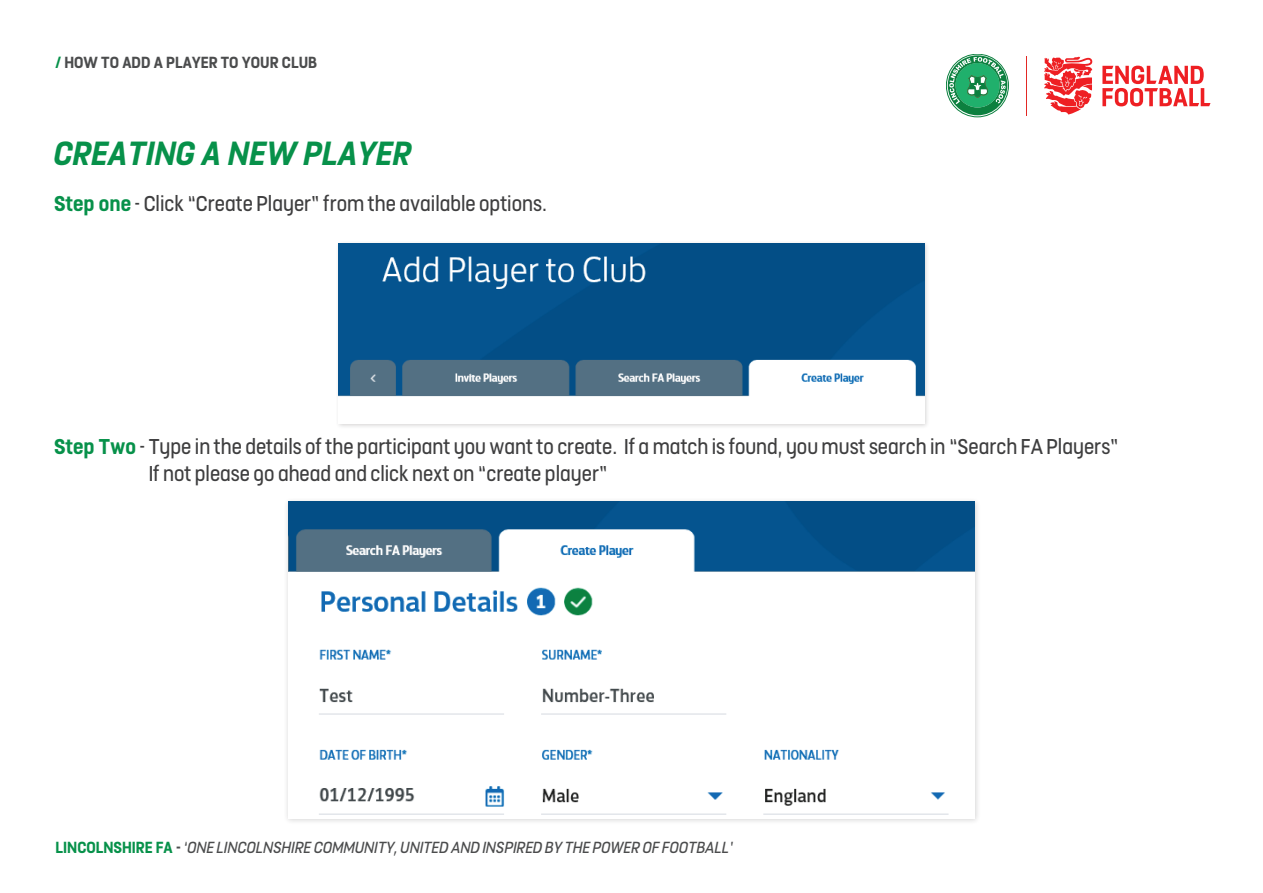
<style>
.page{position:relative;width:1263px;height:893px;background:#fff}
.page>*{position:absolute;margin:0;border:0;box-sizing:border-box;transform-origin:0 0}
.t1{font:italic 700 37.5px "FS Dillon";color:#07914a}
.t2{font:24px/27px "FS Dillon";color:#3e3e3f}
.t3{font:italic 18px "FS Dillon";color:#4b4c4d}
.t4{font:700 18px "FS Dillon";color:#4b4c4d}
.s1{color:#07914a}
.s2{font-weight:700;color:#07914a}
.s3{font-weight:700;font-style:normal;color:#07914a}
.s4{font-weight:700;font-style:normal}
</style>
<div class="page">
<div style="left:946px;top:54px;width:63px;height:63px;border:1px solid #0c803f;border-radius:50%"></div>
<svg style="left:948px;top:55px;width:59px;height:60px"></svg>
<hr style="left:1026px;top:56px;width:1px;height:60px;background:#e22825">
<svg style="left:1044px;top:57px;width:48px;height:58px"></svg>
<svg style="left:1102px;top:66px;width:108px;height:40px"></svg>
<div style="left:335px;top:240px;width:594px;height:189px;background:#231f20;opacity:.2"></div>
<img style="left:339px;top:244px;width:585px;height:180px">
<div style="left:284px;top:497px;width:697px;height:327px;background:#231f20;opacity:.2"></div>
<img style="left:288px;top:502px;width:687px;height:316px">
<p class="t4" style="left:56px;top:50px;width:263px"><span class="s1">/</span> HOW TO ADD A PLAYER TO YOUR CLUB</p>
<h1 class="t1" style="left:54px;top:126px;width:359px">CREATING A NEW PLAYER</h1>
<p class="t2" style="left:54px;top:189px;width:494px"><span class="s2">Step one</span> - Click “Create Player” from the available options.</p>
<p class="t2" style="left:149px;top:432px;width:972px;text-indent:-95px"><span class="s2">Step Two</span> - Type in the details of the participant you want to create. If a match is found, you must search in “Search FA Players”<br>If not please go ahead and click next on “create player”</p>
<p class="t3" style="left:56px;top:836px;width:680px"><span class="s3">LINCOLNSHIRE FA</span> <span class="s4">-</span> ‘ONE LINCOLNSHIRE COMMUNITY, UNITED AND INSPIRED BY THE POWER OF FOOTBALL’</p>
</div>
